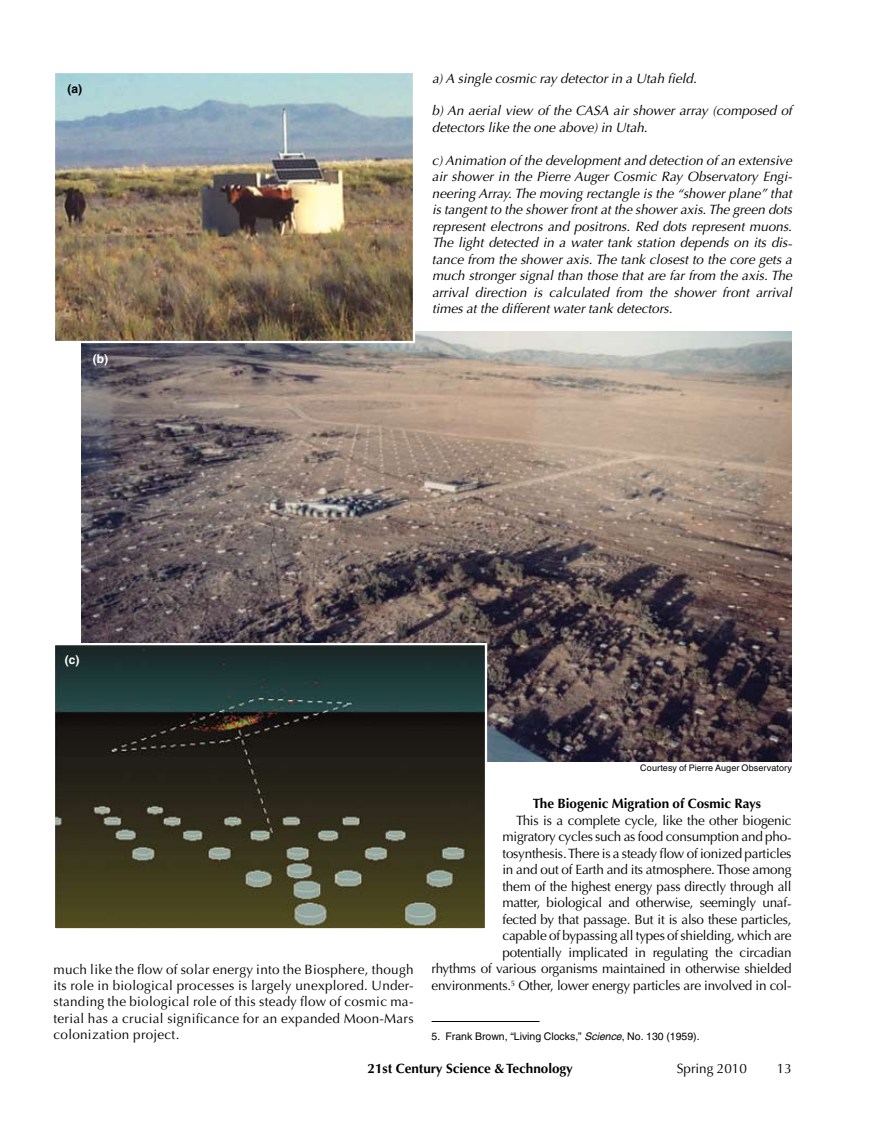
<style>
.page{position:relative;width:891px;height:1134px;background:#fff}
.page>*{position:absolute;margin:0;border:0;box-sizing:border-box;transform-origin:0 0}
.t1{font:13.5px/16.5px "Optima";letter-spacing:-.015em;color:#000;text-align:justify}
.t2{font:italic 13.5px/16.5px "Optima";color:#000}
.t3{font:700 13.5px "Optima";color:#000}
.t4{font:700 12px "Helvetica";color:#fff}
.t5{font:700 12px "Helvetica";color:#000}
.t6{font:10.5px "Helvetica";color:#000}
.t7{font:9px "Helvetica";letter-spacing:.01em;color:#000}
.s1{font-style:italic}
</style>
<div class="page">
<hr style="left:432px;top:1021px;width:108px;height:1px;background:#000">
<img style="left:81px;top:331px;width:711px;height:431px">
<img style="left:56px;top:74px;width:356px;height:266px">
<div style="left:53px;top:71px;width:362px;height:272px;border:2px solid #fff"></div>
<img style="left:56px;top:646px;width:428px;height:281px">
<div style="left:53px;top:643px;width:434px;height:287px;border:2px solid #fff"></div>
<p class="t5" style="left:68px;top:81px;width:16px">(a)</p>
<p class="t4" style="left:93px;top:352px;width:17px">(b)</p>
<p class="t2" style="left:432px;top:70px;width:266px">a) A single cosmic ray detector in a Utah field.</p>
<p class="t2" style="left:432px;top:103px;width:362px">b) An aerial view of the CASA air shower array (composed of detectors like the one above) in Utah.</p>
<p class="t2" style="left:432px;top:152px;width:362px;text-align:justify">c) Animation of the development and detection of an extensive air shower in the Pierre Auger Cosmic Ray Observatory Engi&shy;neering Array. The moving rectangle is the “shower plane” that is tangent to the shower front at the shower axis. The green dots represent electrons and positrons. Red dots represent muons.<br>The light detected in a water tank station depends on its dis&shy;tance from the shower axis. The tank closest to the core gets a much stronger signal than those that are far from the axis. The arrival direction is calculated from the shower front arrival times at the different water tank detectors.</p>
<p class="t4" style="left:65px;top:653px;width:16px">(c)</p>
<p class="t1" style="left:54px;top:961px;width:362px">much like the flow of solar energy into the Biosphere, though its role in biological processes is largely unexplored. Under&shy;standing the biological role of this steady flow of cosmic ma&shy;terial has a crucial significance for an expanded Moon-Mars colonization project.</p>
<p class="t7" style="left:640px;top:762px;width:153px">Courtesy of Pierre Auger Observatory</p>
<p class="t3" style="left:533px;top:796px;width:230px">The Biogenic Migration of Cosmic Rays</p>
<p class="t1" style="left:432px;top:812px;width:362px;text-align:right">This is a complete cycle, like the other biogenic<br>migratory cycles such as food consumption and pho&shy;tosynthesis.There is a steady flow of ionized particles<br>in and out of Earth and its atmosphere.Those among<br>them of the highest energy pass directly through all<br>matter, biological and otherwise, seemingly unaf-<br>fected by that passage. But it is also these particles,<br>capable of bypassing all types of shielding, which are<br>potentially implicated in regulating the circadian<br>rhythms of various organisms maintained in otherwise shielded environments. Other, lower energy particles are involved in col-</p>
<p class="t6" style="left:437px;top:1030px;width:264px">. Frank Brown, “Living Clocks,” <span class="s1">Science</span>, No. 130 (1 959).</p>
<p class="t3" style="left:368px;top:1060px;width:207px">21st Century Science &amp; Technology</p>
<p class="t1" style="left:677px;top:1060px;width:72px">Spring 2010</p>
<p class="t1" style="left:777px;top:1060px;width:17px">13</p>
</div>
